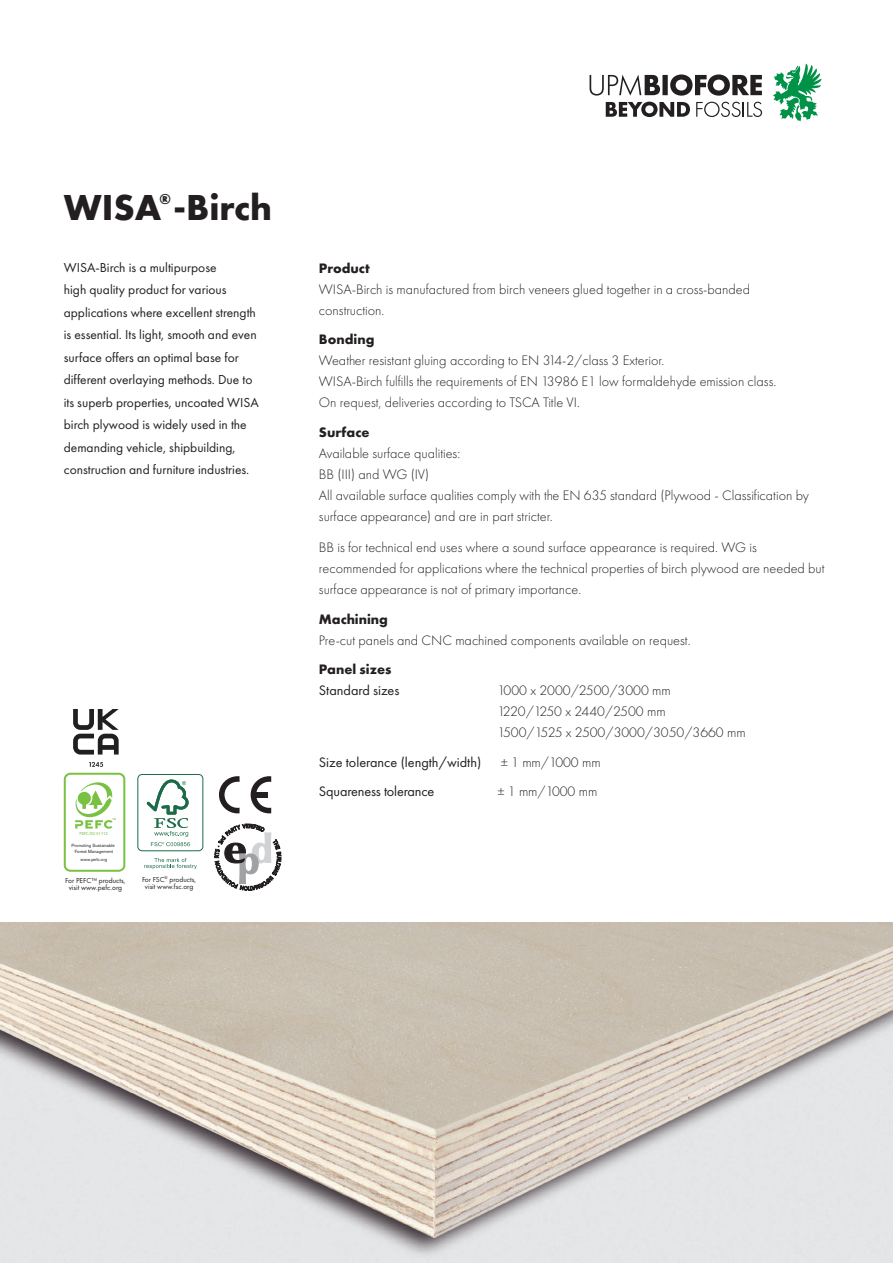
<style>
.page{position:relative;width:893px;height:1263px;background:#fff}
.page>*{position:absolute;margin:0;border:0;box-sizing:border-box;transform-origin:0 0}
.UPM_Otsikko_UUSI{font:700 37.5px "Futura PT";color:#231f20}
.UPM_Otsikko_UUSI-2{font:700 14.85px "Futura PT";color:#231f20}
.UPM_Leipäteksti_UUSI{font:300 14.25px/21px "Futura PT";color:#231f20}
.UPM_Leipäteksti_UUSI-2{font:14.25px "Futura PT";color:#231f20}
.UPM_Väliotsikko_UUSI{font:700 14.25px "Futura PT";color:#231f20}
.UPM_Ingressi_UUSI{font:13.5px/22.5px "Futura PT";color:#231f20}
.UPM_Policy_UUSI{font:7.5px "Futura PT";color:#231f20}
.t1{font:4.5px/6.3px "Akzidenz Grotesk BE";letter-spacing:.005em;color:#231f20;text-align:center}
.t2{font:300 4.5px "M Arial";letter-spacing:-.01em;color:#79c142}
</style>
<div class="page">
<img style="left:0;top:923px;width:893px;height:340px">
<svg style="left:590px;top:74px;width:172px;height:22px"></svg>
<svg style="left:606px;top:102px;width:84px;height:15px"></svg>
<svg style="left:696px;top:102px;width:66px;height:15px"></svg>
<svg style="left:773px;top:64px;width:49px;height:57px"></svg>
<svg style="left:219px;top:776px;width:21px;height:37px"></svg>
<svg style="left:251px;top:776px;width:20px;height:37px"></svg>
<div style="left:255px;top:792px;width:12px;height:6px;background:#231f20"></div>
<div style="left:64px;top:773px;width:61px;height:99px;border:2px solid #79c142;border-radius:6px"></div>
<svg style="left:75px;top:782px;width:41px;height:47px"></svg>
<div style="left:138px;top:774px;width:65px;height:77px;border:1px solid #1c6b48;border-radius:4px"></div>
<svg style="left:147px;top:779px;width:43px;height:67px"></svg>
<svg style="left:144px;top:858px;width:53px;height:11px"></svg>
<svg style="left:215px;top:824px;width:66px;height:66px"></svg>
<svg style="left:73px;top:709px;width:46px;height:45px"></svg>
<svg style="left:89px;top:762px;width:14px;height:5px"></svg>
<p class="UPM_Otsikko_UUSI" style="left:64px;top:183px;width:210px">WISA -Birch</p>
<p class="UPM_Otsikko_UUSI-2" style="left:159px;top:189px;width:13px">®</p>
<p class="UPM_Ingressi_UUSI" style="left:64px;top:256px;width:194px">WISA-Birch is a multipurpose<br>high quality product for various applications where excellent strength is essential. Its light, smooth and even surface offers an optimal base for different overlaying methods. Due to</p>
<p class="UPM_Ingressi_UUSI" style="left:64px;top:391px;width:197px">its superb properties, uncoated WISA birch plywood is widely used in the demanding vehicle, shipbuilding, construction and furniture industries.</p>
<p class="t2" style="left:80px;top:831px;width:30px">PEFC/02-31-112</p>
<p class="t1" style="left:72px;top:842px;width:45px">Promoting Sustainable<br>Forest Management</p>
<p class="t1" style="left:80px;top:856px;width:28px">www.pefc.org</p>
<p class="UPM_Policy_UUSI" style="left:65px;top:876px;width:62px">For PEFC™ products,</p>
<p class="UPM_Policy_UUSI" style="left:69px;top:883px;width:55px">visit www.pefc.org</p>
<p class="UPM_Policy_UUSI" style="left:142px;top:875px;width:56px">For FSC<sup>®</sup> products,</p>
<p class="UPM_Policy_UUSI" style="left:145px;top:882px;width:50px">visit www.fsc.org</p>
<p class="UPM_Väliotsikko_UUSI" style="left:319px;top:259px;width:52px">Product</p>
<p class="UPM_Leipäteksti_UUSI" style="left:319px;top:278px;width:433px">WISA-Birch is manufactured from birch veneers glued together in a cross-banded construction.</p>
<p class="UPM_Väliotsikko_UUSI" style="left:319px;top:330px;width:57px">Bonding</p>
<p class="UPM_Leipäteksti_UUSI" style="left:319px;top:350px;width:347px">Weather resistant gluing according to EN 314-2/class 3 Exterior.</p>
<p class="UPM_Leipäteksti_UUSI" style="left:319px;top:371px;width:459px">WISA-Birch fulfills the requirements of EN 13986 E1 low formaldehyde emission class.<br>On request, deliveries according to TSCA Title VI.</p>
<p class="UPM_Väliotsikko_UUSI" style="left:319px;top:423px;width:52px">Surface</p>
<p class="UPM_Leipäteksti_UUSI" style="left:319px;top:442px;width:143px">Available surface qualities:</p>
<p class="UPM_Leipäteksti_UUSI" style="left:319px;top:463px;width:112px">BB (III) and WG (IV)</p>
<p class="UPM_Leipäteksti_UUSI" style="left:319px;top:484px;width:492px">All available surface qualities comply with the EN 635 standard (Plywood - Classification by surface appearance) and are in part stricter.</p>
<p class="UPM_Leipäteksti_UUSI" style="left:319px;top:537px;width:507px">BB is for technical end uses where a sound surface appearance is required. WG is recommended for applications where the technical properties of birch plywood are needed but surface appearance is not of primary importance.</p>
<p class="UPM_Väliotsikko_UUSI" style="left:319px;top:610px;width:70px">Machining</p>
<p class="UPM_Leipäteksti_UUSI" style="left:319px;top:629px;width:373px">Pre-cut panels and CNC machined components available on request.</p>
<p class="UPM_Väliotsikko_UUSI" style="left:319px;top:660px;width:74px">Panel sizes</p>
<p class="UPM_Leipäteksti_UUSI-2" style="left:319px;top:682px;width:82px">Standard sizes</p>
<p class="UPM_Leipäteksti_UUSI" style="left:497px;top:680px;width:175px">1000 x 2000/2500/3000 mm</p>
<p class="UPM_Leipäteksti_UUSI" style="left:497px;top:701px;width:170px">1220/1250 x 2440/2500 mm</p>
<p class="UPM_Leipäteksti_UUSI" style="left:497px;top:722px;width:250px">1500/1525 x 2500/3000/3050/3660 mm</p>
<p class="UPM_Leipäteksti_UUSI-2" style="left:319px;top:753px;width:164px">Size tolerance (length/width)</p>
<p class="UPM_Leipäteksti_UUSI" style="left:501px;top:751px;width:101px">± 1 mm/1000 mm</p>
<p class="UPM_Leipäteksti_UUSI-2" style="left:319px;top:783px;width:117px">Squareness tolerance</p>
<p class="UPM_Leipäteksti_UUSI" style="left:497px;top:781px;width:101px">± 1 mm/1000 mm</p>
</div>
